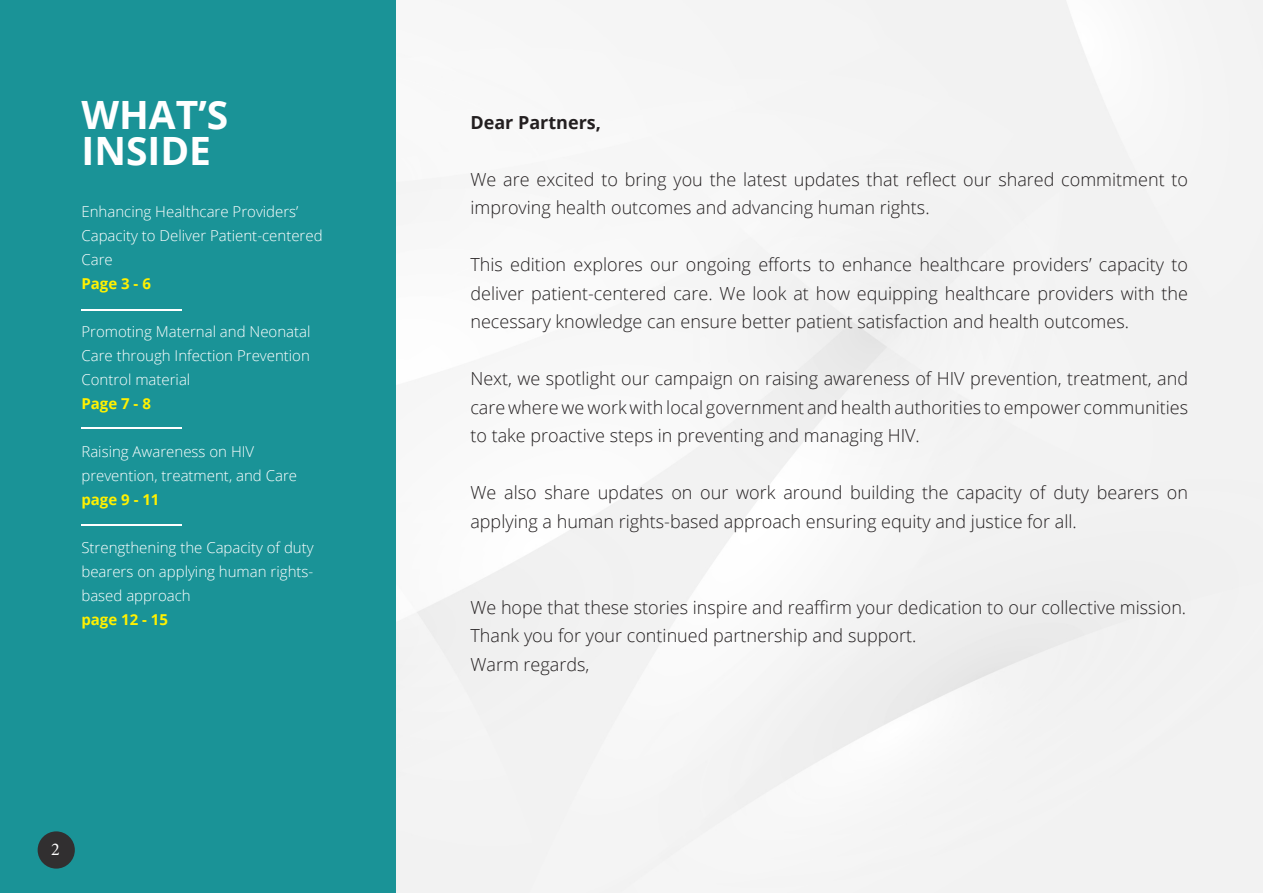
<style>
.page{position:relative;width:1263px;height:893px;background:#fff}
.page>*{position:absolute;margin:0;border:0;box-sizing:border-box;transform-origin:0 0}
.t1{font:700 39px/36px "Open Sans";color:#fff}
.t2{font:300 18px/28.5px "Open Sans";color:#231f20}
.t3{font:700 18px "Open Sans";color:#231f20}
.t4{font:18px "Minion Pro";color:#fff}
.t5{font:300 15px/24px "Open Sans";color:#fff}
.t6{font:700 15px "Open Sans";color:#fff101}
</style>
<div class="page">
<div style="left:395px;top:0;width:868px;height:893px;background:#f4f4f4"></div>
<div style="left:0;top:0;width:395px;height:893px;background:#1a9397"></div>
<hr style="left:81px;top:428px;width:101px;height:1px;background:#fff">
<hr style="left:81px;top:310px;width:101px;height:1px;background:#fff">
<hr style="left:81px;top:524px;width:101px;height:2px;background:#fff">
<div style="left:38px;top:831px;width:37px;height:38px;background:#312f30;border-radius:50%"></div>
<h1 class="t1" style="left:81px;top:95px;width:148px">WHAT’S<br>INSIDE</h1>
<p class="t5" style="left:81px;top:199px;width:243px">Enhancing Healthcare Providers’<br>Capacity to Deliver Patient-centered<br>Care</p>
<p class="t6" style="left:81px;top:273px;width:71px">Page 3 - 6</p>
<p class="t5" style="left:81px;top:319px;width:231px;text-align:justify">Promoting Maternal and Neonatal Care through Infection Prevention Control material</p>
<p class="t6" style="left:81px;top:393px;width:71px">Page 7 - 8</p>
<p class="t5" style="left:81px;top:439px;width:217px">Raising Awareness on HIV prevention, treatment, and Care</p>
<p class="t6" style="left:81px;top:489px;width:80px">page 9 - 11</p>
<p class="t5" style="left:81px;top:535px;width:234px;text-align:justify">Strengthening the Capacity of duty bearers on applying human rights&shy;based approach</p>
<p class="t6" style="left:81px;top:609px;width:88px">page 12 - 15</p>
<p class="t4" style="left:48px;top:837px;width:10px">2</p>
<p class="t4" style="left:51px;top:837px;width:10px">2</p>
<p class="t3" style="left:470px;top:110px;width:132px">Dear Partners,</p>
<p class="t2" style="left:470px;top:165px;width:719px">We are excited to bring you the latest updates that reflect our shared commitment to improving health outcomes and advancing human rights.</p>
<p class="t2" style="left:470px;top:250px;width:719px;text-align:justify">This edition explores our ongoing efforts to enhance healthcare providers’ capacity to deliver patient-centered care. We look at how equipping healthcare providers with the necessary knowledge can ensure better patient satisfaction and health outcomes.</p>
<p class="t2" style="left:470px;top:364px;width:719px;text-align:justify">Next, we spotlight our campaign on raising awareness of HIV prevention, treatment, and care where we work with local government and health authorities to empower communities to take proactive steps in preventing and managing HIV.</p>
<p class="t2" style="left:470px;top:478px;width:719px">We also share updates on our work around building the capacity of duty bearers on applying a human rights-based approach ensuring equity and justice for all.</p>
<p class="t2" style="left:470px;top:592px;width:717px">We hope that these stories inspire and reaffirm your dedication to our collective mission.<br>Thank you for your continued partnership and support.<br>Warm regards,</p>
</div>
